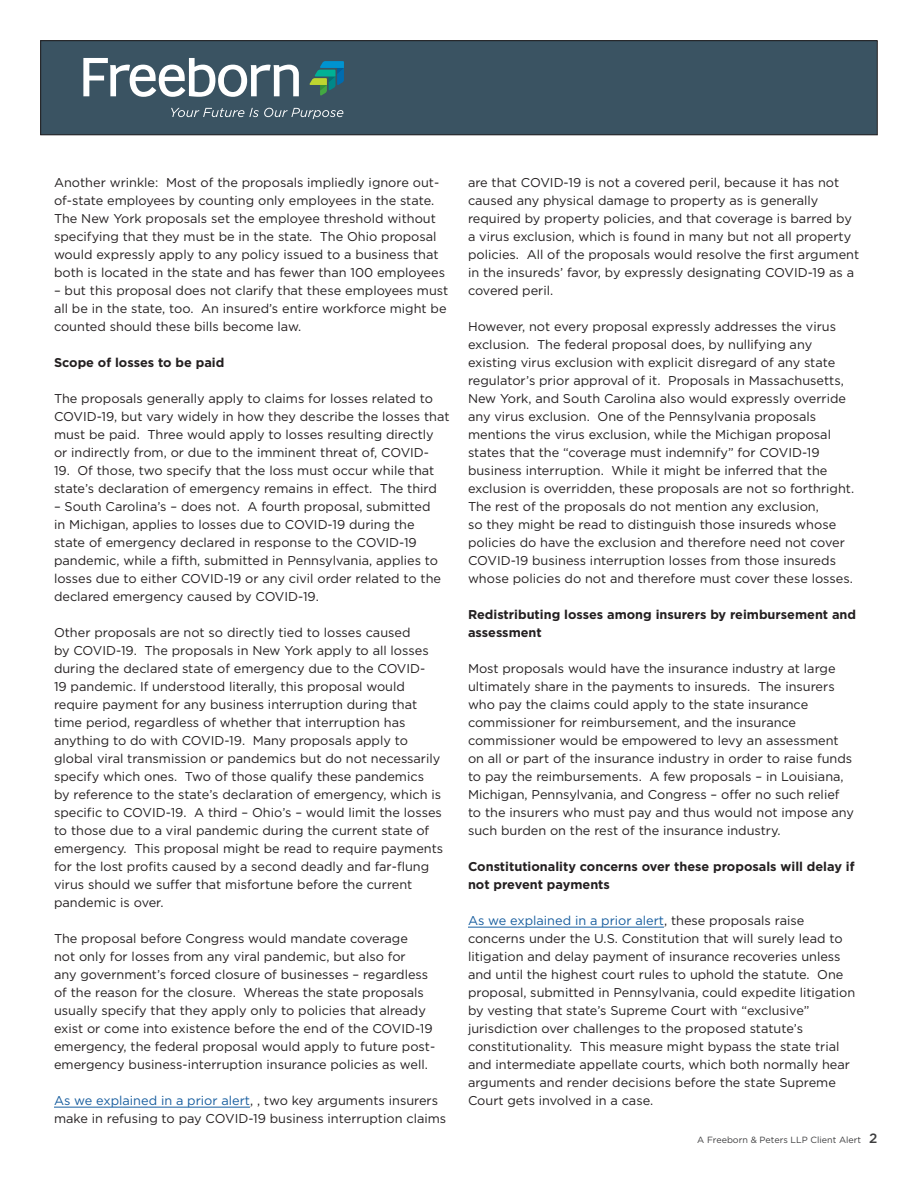
<style>
.page{position:relative;width:918px;height:1188px;background:#fff}
.page>*{position:absolute;margin:0;border:0;box-sizing:border-box;transform-origin:0 0}
.Body_Text{font:12.75px/18px "Gotham";color:#231f20}
.Body_Text-2{font:700 12.75px/18px "Gotham";color:#231f20}
.t1{font:9px "Gotham";color:#3e3e3f}
.s1{color:#175d9e}
.s2{font-weight:500;font-size:13.5px}
</style>
<div class="page">
<div style="left:41px;top:41px;width:836px;height:94px;background:#3a5362"></div>
<svg style="left:83px;top:58px;width:216px;height:39px"></svg>
<svg style="left:309px;top:61px;width:35px;height:35px"></svg>
<svg style="left:171px;top:108px;width:172px;height:11px"></svg>
<div style="left:40px;top:40px;width:838px;height:95px;border:1px solid #231f20"></div>
<hr style="left:54px;top:1107px;width:196px;height:1px;background:#175d9e">
<hr style="left:468px;top:927px;width:196px;height:1px;background:#175d9e">
<p class="Body_Text" style="left:54px;top:174px;width:393px">Another wrinkle: Most of the proposals impliedly ignore out&shy;of-state employees by counting only employees in the state.<br>The New York proposals set the employee threshold without specifying that they must be in the state. The Ohio proposal would expressly apply to any policy issued to a business that both is located in the state and has fewer than 100 employees</p>
<p class="Body_Text" style="left:54px;top:282px;width:396px">– but this proposal does not clarify that these employees must all be in the state, too. An insured’s entire workforce might be counted should these bills become law.</p>
<p class="Body_Text-2" style="left:54px;top:354px;width:172px">Scope of losses to be paid</p>
<p class="Body_Text" style="left:54px;top:390px;width:397px">The proposals generally apply to claims for losses related to COVID-19, but vary widely in how they describe the losses that must be paid. Three would apply to losses resulting directly or indirectly from, or due to the imminent threat of, COVID-</p>
<p class="Body_Text" style="left:54px;top:462px;width:384px">19. Of those, two specify that the loss must occur while that state’s declaration of emergency remains in effect. The third</p>
<p class="Body_Text" style="left:54px;top:498px;width:389px">– South Carolina’s – does not. A fourth proposal, submitted in Michigan, applies to losses due to COVID-19 during the state of emergency declared in response to the COVID-19 pandemic, while a fifth, submitted in Pennsylvania, applies to losses due to either COVID-19 or any civil order related to the declared emergency caused by COVID-19.</p>
<p class="Body_Text" style="left:54px;top:624px;width:391px">Other proposals are not so directly tied to losses caused<br>by COVID-19. The proposals in New York apply to all losses during the declared state of emergency due to the COVID-<br>19 pandemic. If understood literally, this proposal would require payment for any business interruption during that time period, regardless of whether that interruption has anything to do with COVID-19. Many proposals apply to global viral transmission or pandemics but do not necessarily specify which ones. Two of those qualify these pandemics<br>by reference to the state’s declaration of emergency, which is specific to COVID-19. A third – Ohio’s – would limit the losses to those due to a viral pandemic during the current state of emergency. This proposal might be read to require payments for the lost profits caused by a second deadly and far-flung virus should we suffer that misfortune before the current pandemic is over.</p>
<p class="Body_Text" style="left:54px;top:930px;width:383px">The proposal before Congress would mandate coverage<br>not only for losses from any viral pandemic, but also for<br>any government’s forced closure of businesses – regardless of the reason for the closure. Whereas the state proposals usually specify that they apply only to policies that already exist or come into existence before the end of the COVID-19 emergency, the federal proposal would apply to future post&shy;emergency business-interruption insurance policies as well.</p>
<p class="Body_Text" style="left:54px;top:1092px;width:394px"><span class="s1">As we explained in a prior alert</span>, , two key arguments insurers make in refusing to pay COVID-19 business interruption claims</p>
<p class="Body_Text" style="left:468px;top:174px;width:393px">are that COVID-19 is not a covered peril, because it has not caused any physical damage to property as is generally required by property policies, and that coverage is barred by a virus exclusion, which is found in many but not all property policies. All of the proposals would resolve the first argument in the insureds’ favor, by expressly designating COVID-19 as a covered peril.</p>
<p class="Body_Text" style="left:468px;top:318px;width:388px">However, not every proposal expressly addresses the virus exclusion. The federal proposal does, by nullifying any existing virus exclusion with explicit disregard of any state regulator’s prior approval of it. Proposals in Massachusetts, New York, and South Carolina also would expressly override any virus exclusion. One of the Pennsylvania proposals mentions the virus exclusion, while the Michigan proposal states that the “coverage must indemnify” for COVID-19 business interruption. While it might be inferred that the exclusion is overridden, these proposals are not so forthright.<br>The rest of the proposals do not mention any exclusion,<br>so they might be read to distinguish those insureds whose policies do have the exclusion and therefore need not cover COVID-19 business interruption losses from those insureds whose policies do not and therefore must cover these losses.</p>
<p class="Body_Text-2" style="left:468px;top:606px;width:390px">Redistributing losses among insurers by reimbursement and assessment</p>
<p class="Body_Text" style="left:468px;top:660px;width:388px">Most proposals would have the insurance industry at large ultimately share in the payments to insureds. The insurers who pay the claims could apply to the state insurance commissioner for reimbursement, and the insurance commissioner would be empowered to levy an assessment on all or part of the insurance industry in order to raise funds to pay the reimbursements. A few proposals – in Louisiana, Michigan, Pennsylvania, and Congress – offer no such relief to the insurers who must pay and thus would not impose any such burden on the rest of the insurance industry.</p>
<p class="Body_Text-2" style="left:468px;top:858px;width:388px">Constitutionality concerns over these proposals will delay if not prevent payments</p>
<p class="Body_Text" style="left:468px;top:912px;width:389px"><span class="s1">As we explained in a prior alert</span>, these proposals raise concerns under the U.S. Constitution that will surely lead to litigation and delay payment of insurance recoveries unless and until the highest court rules to uphold the statute. One proposal, submitted in Pennsylvania, could expedite litigation by vesting that state’s Supreme Court with “exclusive” jurisdiction over challenges to the proposed statute’s constitutionality. This measure might bypass the state trial and intermediate appellate courts, which both normally hear arguments and render decisions before the state Supreme Court gets involved in a case.</p>
<p class="t1" style="left:697px;top:1134px;width:182px">A Freeborn &amp; Peters LLP Client Alert <span class="s2">2</span></p>
</div>
